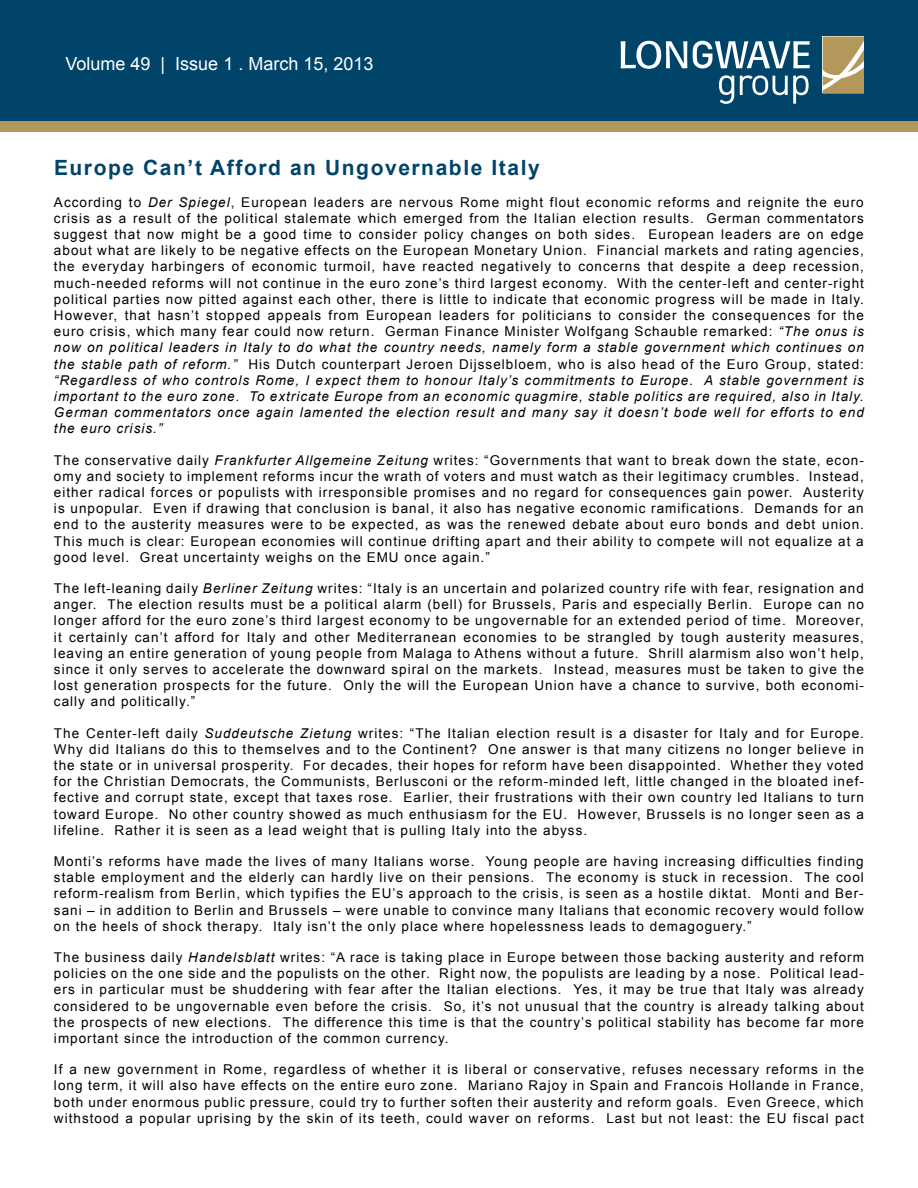
<style>
.page{position:relative;width:918px;height:1188px;background:#fff}
.page>*{position:absolute;margin:0;border:0;box-sizing:border-box;transform-origin:0 0}
.t1{font:700 21px "Arial";letter-spacing:.075em;color:#00446a}
.t2{font:18px "Arial";color:#fff}
.t3{font:13.5px/16.2px "Arial";letter-spacing:.075em;color:#000;text-align:justify}
.s1{font-style:italic}
</style>
<div class="page">
<div style="left:0;top:0;width:918px;height:123px;background:#00446a"></div>
<div style="left:0;top:122px;width:918px;height:10px;background:#b4975a"></div>
<svg style="left:621px;top:41px;width:66px;height:28px"></svg>
<svg style="left:693px;top:41px;width:117px;height:27px"></svg>
<svg style="left:719px;top:75px;width:15px;height:29px"></svg>
<svg style="left:740px;top:75px;width:69px;height:29px"></svg>
<svg style="left:823px;top:37px;width:41px;height:57px;background:#c0a877"></svg>
<h2 class="t2" style="left:66px;top:52px;width:309px">Volume 49 | Issue 1 . March 15, 2013</h2>
<h1 class="t1" style="left:54px;top:154px;width:487px">Europe Can’t Afford an Ungovernable Italy</h1>
<p class="t3" style="left:54px;top:194px;width:811px">According to <span class="s1">Der Spiegel</span>, European leaders are nervous Rome might flout economic reforms and reignite the euro crisis as a result of the political stalemate which emerged from the Italian election results. German commentators suggest that now might be a good time to consider policy changes on both sides. European leaders are on edge about what are likely to be negative effects on the European Monetary Union. Financial markets and rating agencies, the everyday harbingers of economic turmoil, have reacted negatively to concerns that despite a deep recession, much-needed reforms will not continue in the euro zone’s third largest economy. With the center-left and center-right political parties now pitted against each other, there is little to indicate that economic progress will be made in Italy.<br>However, that hasn’t stopped appeals from European leaders for politicians to consider the consequences for the euro crisis, which many fear could now return. German Finance Minister Wolfgang Schauble remarked: <span class="s1">“The onus is now on political leaders in Italy to do what the country needs, namely form a stable government which continues on the stable path of reform.”</span> His Dutch counterpart Jeroen Dijsselbloem, who is also head of the Euro Group, stated: <span class="s1">“Regardless of who controls Rome, I expect them to honour Italy’s commitments to Europe. A stable government is important to the euro zone. To extricate Europe from an economic quagmire, stable politics are required, also in Italy.<br>German commentators once again lamented the election result and many say it doesn’t bode well for efforts to end the euro crisis.”</span></p>
<p class="t3" style="left:54px;top:452px;width:811px">The conservative daily <span class="s1">Frankfurter Allgemeine Zeitung</span> writes: “Governments that want to break down the state, econ&shy;omy and society to implement reforms incur the wrath of voters and must watch as their legitimacy crumbles. Instead, either radical forces or populists with irresponsible promises and no regard for consequences gain power. Austerity is unpopular. Even if drawing that conclusion is banal, it also has negative economic ramifications. Demands for an end to the austerity measures were to be expected, as was the renewed debate about euro bonds and debt union.<br>This much is clear: European economies will continue drifting apart and their ability to compete will not equalize at a good level. Great uncertainty weighs on the EMU once again.”</p>
<p class="t3" style="left:54px;top:580px;width:812px">The left-leaning daily <span class="s1">Berliner Zeitung</span> writes: “Italy is an uncertain and polarized country rife with fear, resignation and anger. The election results must be a political alarm (bell) for Brussels, Paris and especially Berlin. Europe can no longer afford for the euro zone’s third largest economy to be ungovernable for an extended period of time. Moreover, it certainly can’t afford for Italy and other Mediterranean economies to be strangled by tough austerity measures, leaving an entire generation of young people from Malaga to Athens without a future. Shrill alarmism also won’t help, since it only serves to accelerate the downward spiral on the markets. Instead, measures must be taken to give the lost generation prospects for the future. Only the will the European Union have a chance to survive, both economi&shy;cally and politically.”</p>
<p class="t3" style="left:54px;top:725px;width:811px">The Center-left daily <span class="s1">Suddeutsche Zietung</span> writes: “The Italian election result is a disaster for Italy and for Europe.<br>Why did Italians do this to themselves and to the Continent? One answer is that many citizens no longer believe in the state or in universal prosperity. For decades, their hopes for reform have been disappointed. Whether they voted for the Christian Democrats, the Communists, Berlusconi or the reform-minded left, little changed in the bloated inef&shy;fective and corrupt state, except that taxes rose. Earlier, their frustrations with their own country led Italians to turn toward Europe. No other country showed as much enthusiasm for the EU. However, Brussels is no longer seen as a lifeline. Rather it is seen as a lead weight that is pulling Italy into the abyss.</p>
<p class="t3" style="left:54px;top:853px;width:811px">Monti’s reforms have made the lives of many Italians worse. Young people are having increasing difficulties finding stable employment and the elderly can hardly live on their pensions. The economy is stuck in recession. The cool reform-realism from Berlin, which typifies the EU’s approach to the crisis, is seen as a hostile diktat. Monti and Ber&shy;sani – in addition to Berlin and Brussels – were unable to convince many Italians that economic recovery would follow on the heels of shock therapy. Italy isn’t the only place where hopelessness leads to demagoguery.”</p>
<p class="t3" style="left:54px;top:949px;width:812px">The business daily <span class="s1">Handelsblatt</span> writes: “A race is taking place in Europe between those backing austerity and reform policies on the one side and the populists on the other. Right now, the populists are leading by a nose. Political lead&shy;ers in particular must be shuddering with fear after the Italian elections. Yes, it may be true that Italy was already considered to be ungovernable even before the crisis. So, it’s not unusual that the country is already talking about the prospects of new elections. The difference this time is that the country’s political stability has become far more important since the introduction of the common currency.</p>
<p class="t3" style="left:54px;top:1062px;width:811px">If a new government in Rome, regardless of whether it is liberal or conservative, refuses necessary reforms in the long term, it will also have effects on the entire euro zone. Mariano Rajoy in Spain and Francois Hollande in France, both under enormous public pressure, could try to further soften their austerity and reform goals. Even Greece, which withstood a popular uprising by the skin of its teeth, could waver on reforms. Last but not least: the EU fiscal pact</p>
</div>
